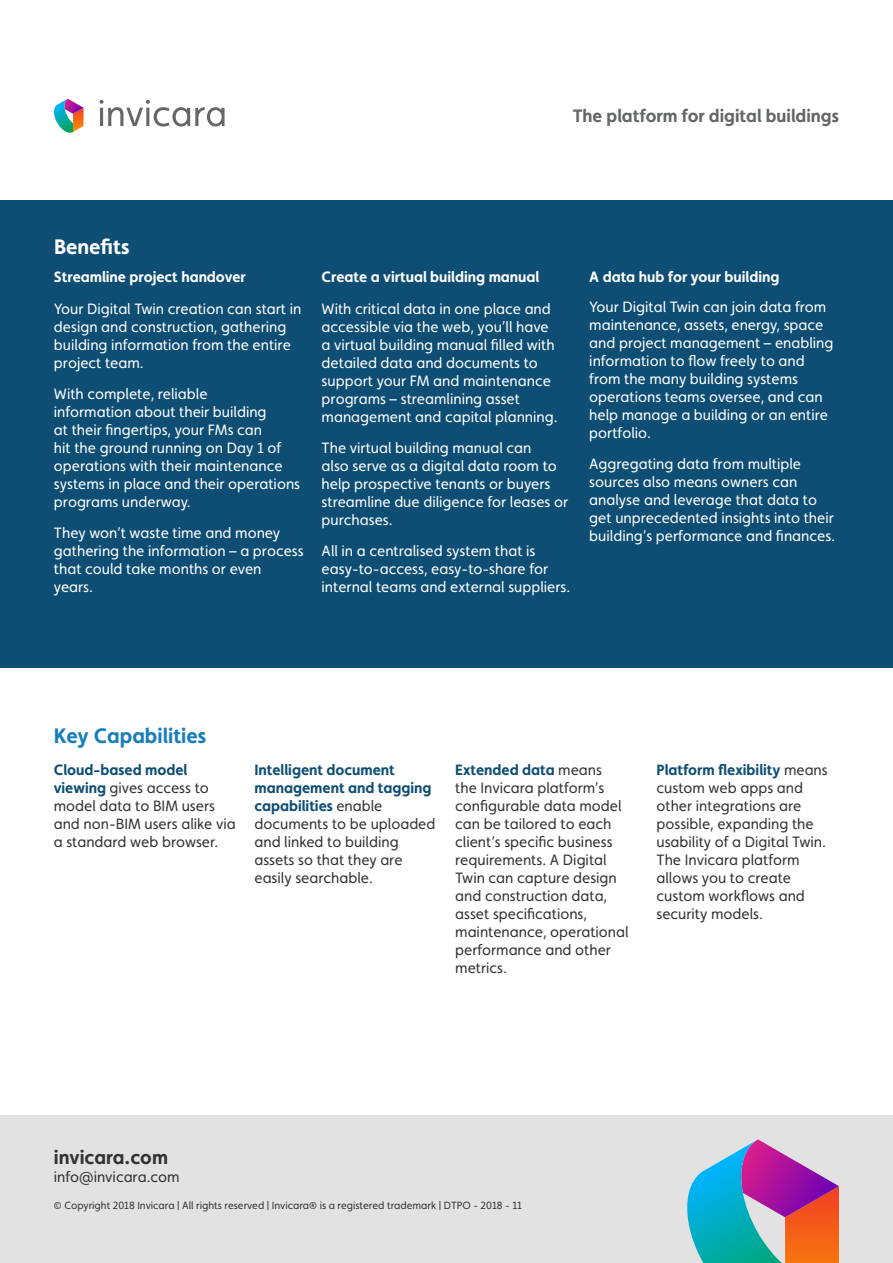
<style>
.page{position:relative;width:893px;height:1263px;background:#fff}
.page>*{position:absolute;margin:0;border:0;box-sizing:border-box;transform-origin:0 0}
.t1{font:700 21px "Faricy New";color:#197dbb}
.t2{font:700 21px "Faricy New";color:#fff}
.t3{font:700 19.5px "Faricy New";color:#333}
.t4{font:700 18px "Faricy New";color:#656666}
.t5{font:15px/18px "Faricy New";color:#fff}
.t6{font:15px/18px "Faricy New";color:#333}
.t7{font:700 15px "Faricy New";color:#fff}
.t8{font:10.5px "Faricy New";color:#333}
.s1{font-weight:700;color:#0e4e74}
</style>
<div class="page">
<div style="left:0;top:1115px;width:893px;height:148px;background:#e2e2e2"></div>
<svg style="left:687px;top:1139px;width:152px;height:124px"></svg>
<svg style="left:54px;top:99px;width:30px;height:34px"></svg>
<svg style="left:100px;top:100px;width:125px;height:27px"></svg>
<div style="left:0;top:200px;width:893px;height:468px;background:#0e4e74"></div>
<p class="t4" style="left:573px;top:105px;width:268px">The platform for digital buildings</p>
<p class="t2" style="left:54px;top:234px;width:77px">Benefits</p>
<p class="t7" style="left:54px;top:267px;width:193px">Streamline project handover</p>
<p class="t5" style="left:54px;top:300px;width:249px">Your Digital Twin creation can start in design and construction, gathering building information from the entire project team.</p>
<p class="t5" style="left:54px;top:385px;width:248px">With complete, reliable<br>information about their building<br>at their fingertips, your FMs can<br>hit the ground running on Day 1 of operations with their maintenance systems in place and their operations programs underway.</p>
<p class="t5" style="left:54px;top:524px;width:251px">They won’t waste time and money gathering the information – a process that could take months or even years.</p>
<p class="t7" style="left:322px;top:267px;width:219px">Create a virtual building manual</p>
<p class="t5" style="left:322px;top:300px;width:238px">With critical data in one place and accessible via the web, you’ll have a virtual building manual filled with detailed data and documents to support your FM and maintenance programs – streamlining asset management and capital planning.</p>
<p class="t5" style="left:322px;top:439px;width:248px">The virtual building manual can<br>also serve as a digital data room to help prospective tenants or buyers streamline due diligence for leases or purchases.</p>
<p class="t5" style="left:322px;top:542px;width:250px">All in a centralised system that is easy-to-access, easy-to-share for internal teams and external suppliers.</p>
<p class="t7" style="left:589px;top:267px;width:192px">A data hub for your building</p>
<p class="t5" style="left:589px;top:298px;width:246px">Your Digital Twin can join data from maintenance, assets, energy, space and project management – enabling information to flow freely to and from the many building systems operations teams oversee, and can help manage a building or an entire portfolio.</p>
<p class="t5" style="left:589px;top:455px;width:247px">Aggregating data from multiple sources also means owners can analyse and leverage that data to get unprecedented insights into their building’s performance and finances.</p>
<p class="t1" style="left:54px;top:723px;width:154px">Key Capabilities</p>
<p class="t6" style="left:54px;top:761px;width:184px"><span class="s1">Cloud-based model viewing</span> gives access to model data to BIM users and non-BIM users alike via a standard web browser.</p>
<p class="t6" style="left:254px;top:761px;width:183px"><span class="s1">Intelligent document management and tagging capabilities</span> enable documents to be uploaded and linked to building assets so that they are easily searchable.</p>
<p class="t6" style="left:455px;top:761px;width:175px"><span class="s1">Extended data</span> means<br>the Invicara platform’s configurable data model can be tailored to each client’s specific business requirements. A Digital<br>Twin can capture design and construction data, asset specifications, maintenance, operational performance and other metrics.</p>
<p class="t6" style="left:656px;top:761px;width:173px"><span class="s1">Platform flexibility</span> means custom web apps and other integrations are possible, expanding the usability of a Digital Twin.<br>The Invicara platform allows you to create custom workflows and security models.</p>
<h2 class="t3" style="left:54px;top:1145px;width:115px">invicara.com</h2>
<p class="t6" style="left:54px;top:1168px;width:127px">info@invicara.com</p>
<p class="t8" style="left:54px;top:1199px;width:469px">© Copyright 2018 Invicara | All rights reserved | Invicara® is a registered trademark | DTPO - 2018 - 11</p>
</div>
